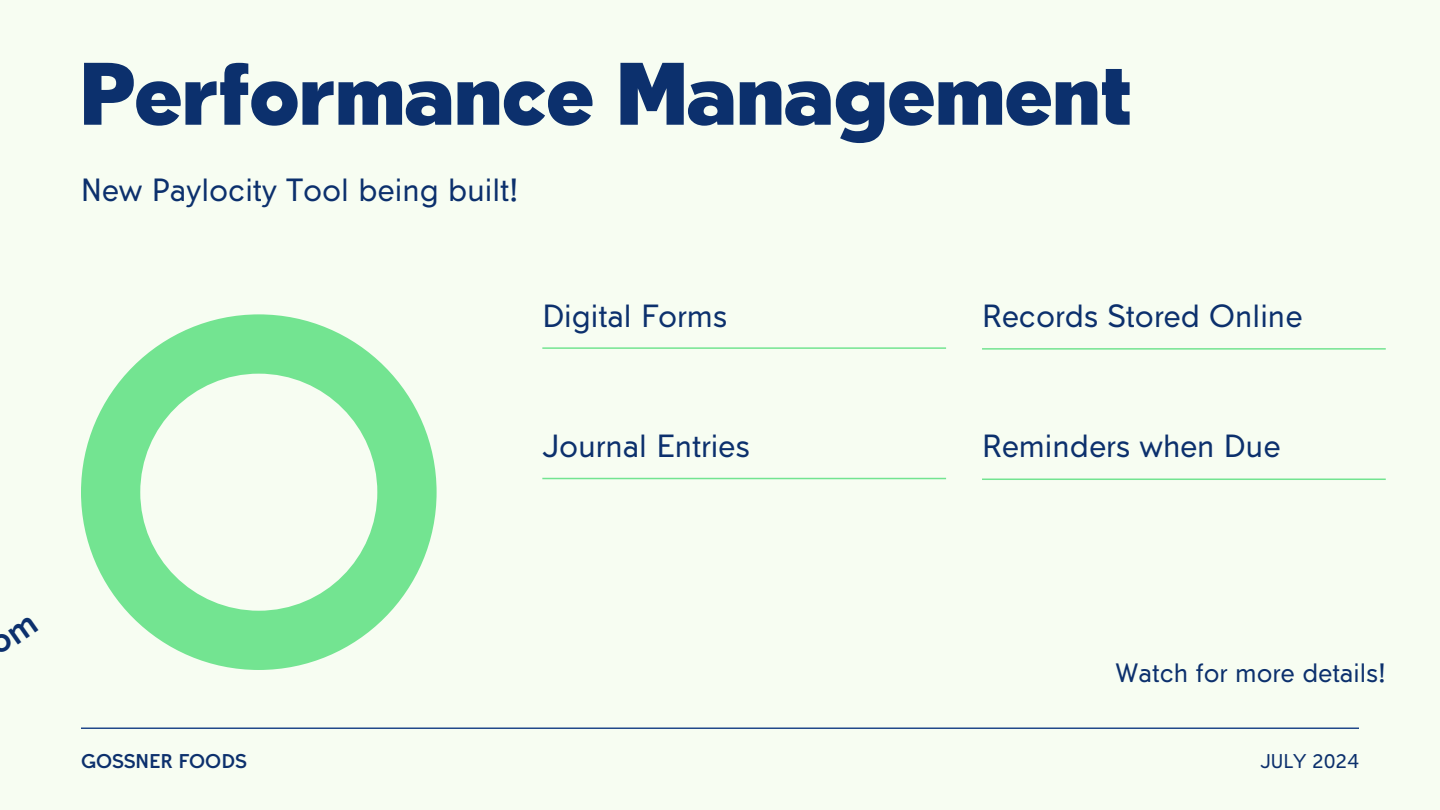
<style>
.page{position:relative;width:1440px;height:810px;background:#f7fdf2}
.page>*{position:absolute;margin:0;border:0;box-sizing:border-box;transform-origin:0 0}
.t1{font:900 80px "Tabarra Pro";color:#0c306d}
.t2{font:29px "Tabarra Pro";color:#0c306d}
.t3{font:24px "Tabarra Pro";color:#0c306d}
.t4{font:700 18px "Tabarra Pro";color:#0c306d}
.t5{font:18px "Tabarra Pro";color:#0c306d}
</style>
<div class="page">
<svg style="left:81px;top:314px;width:355px;height:356px"></svg>
<hr style="left:81px;top:728px;width:1278px;height:1px;background:#21488a">
<hr style="left:542px;top:347px;width:404px;height:2px;background:#73e491">
<hr style="left:982px;top:479px;width:404px;height:1px;background:#73e491">
<hr style="left:982px;top:348px;width:404px;height:2px;background:#73e491">
<hr style="left:542px;top:478px;width:404px;height:1px;background:#73e491">
<h1 class="t1" style="left:81px;top:63px;width:1053px">Performance Management</h1>
<h3 class="t2" style="left:81px;top:178px;width:439px">New Paylocity Tool being built!</h3>
<p class="t2" style="left:542px;top:305px;width:186px">Digital Forms</p>
<h3 class="t2" style="left:982px;top:305px;width:322px">Records Stored Online</h3>
<h3 class="t2" style="left:542px;top:434px;width:209px">Journal Entries</h3>
<h3 class="t2" style="left:982px;top:434px;width:300px">Reminders when Due</h3>
<h5 class="t3" style="left:1115px;top:663px;width:272px">Watch for more details!</h5>
<h4 class="t4" style="left:81px;top:754px;width:167px">GOSSNER FOODS</h4>
<h3 class="t5" style="left:1260px;top:754px;width:100px">JULY 2024</h3>
</div>
